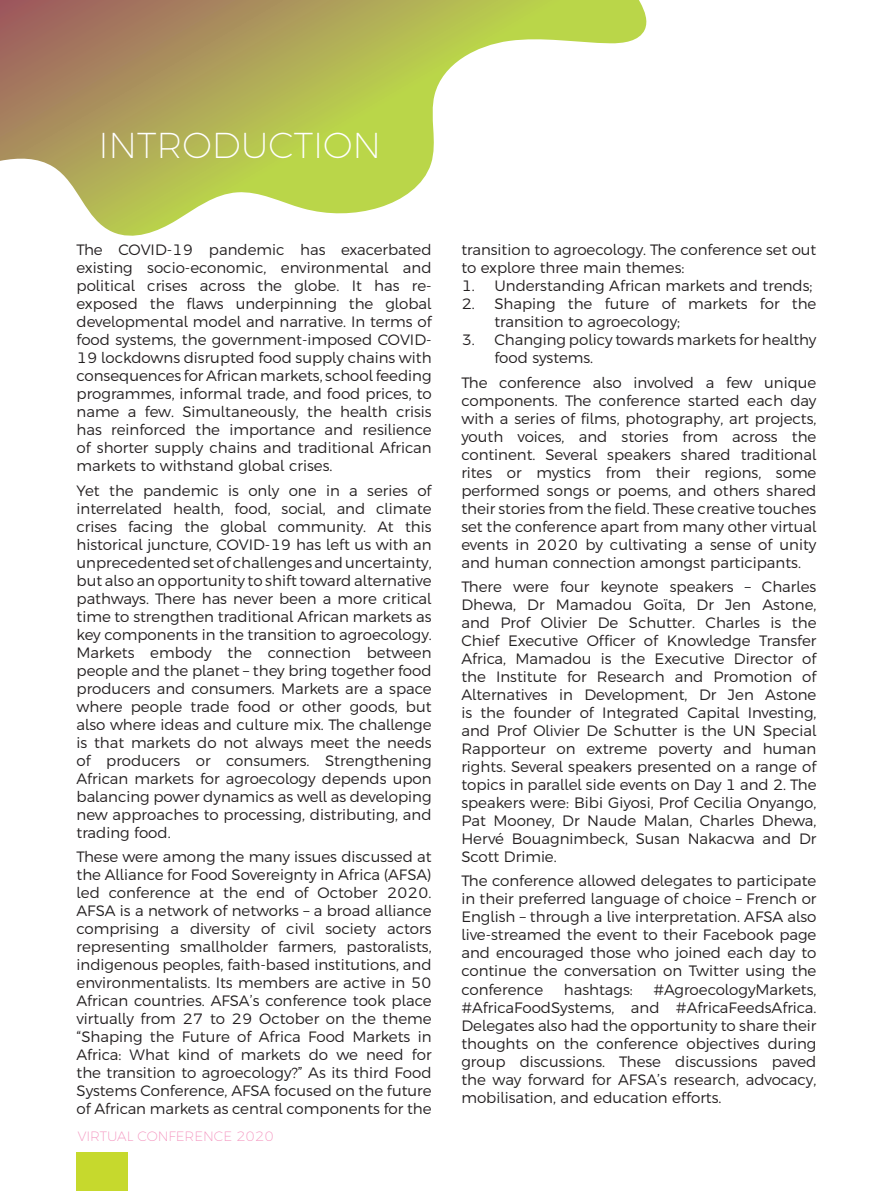
<style>
.page{position:relative;width:893px;height:1191px;background:#fff}
.page>*{position:absolute;margin:0;border:0;box-sizing:border-box;transform-origin:0 0}
.t1{font:200 36px "Argentum Sans";color:#fff}
.t2{font:300 15px/18px "Argentum Sans";color:#231f20;text-align:justify}
.t3{font:200 13.5px "Argentum Sans";color:#f390bc}
</style>
<div class="page">
<div style="left:77px;top:1152px;width:51px;height:39px;background:#c6d92d"></div>
<svg style="left:0;top:0;width:647px;height:236px"></svg>
<h1 class="t1" style="left:98px;top:119px;width:284px">INTRODUCTION</h1>
<p class="t2" style="left:77px;top:240px;width:357px">The COVID-19 pandemic has exacerbated existing socio-economic, environmental and political crises across the globe. It has re&shy;exposed the flaws underpinning the global developmental model and narrative. In terms of food systems, the government-imposed COVID-19 lockdowns disrupted food supply chains with consequences for African markets, school feeding programmes, informal trade, and food prices, to name a few. Simultaneously, the health crisis has reinforced the importance and resilience of shorter supply chains and traditional African markets to withstand global crises.</p>
<p class="t2" style="left:77px;top:481px;width:357px">Yet the pandemic is only one in a series of interrelated health, food, social, and climate crises facing the global community. At this historical juncture, COVID-19 has left us with an unprecedented set of challenges and uncertainty, but also an opportunity to shift toward alternative pathways. There has never been a more critical time to strengthen traditional African markets as key components in the transition to agroecology.<br>Markets embody the connection between people and the planet – they bring together food producers and consumers. Markets are a space where people trade food or other goods, but also where ideas and culture mix. The challenge is that markets do not always meet the needs of producers or consumers. Strengthening African markets for agroecology depends upon balancing power dynamics as well as developing new approaches to processing, distributing, and trading food.</p>
<p class="t2" style="left:77px;top:847px;width:357px">These were among the many issues discussed at the Alliance for Food Sovereignty in Africa (AFSA) led conference at the end of October 2020.<br>AFSA is a network of networks – a broad alliance comprising a diversity of civil society actors representing smallholder farmers, pastoralists, indigenous peoples, faith-based institutions, and environmentalists. Its members are active in 50<br>African countries. AFSA’s conference took place virtually from 27 to 29 October on the theme “Shaping the Future of Africa Food Markets in Africa: What kind of markets do we need for the transition to agroecology?” As its third Food Systems Conference, AFSA focused on the future of African markets as central components for the</p>
<p class="t3" style="left:78px;top:1126px;width:198px">VIRTUAL CONFERENCE 2020</p>
<p class="t2" style="left:461px;top:240px;width:357px">transition to agroecology. The conference set out to explore three main themes:</p>
<p class="t2" style="left:461px;top:276px;width:353px">1. Understanding African markets and trends;</p>
<p class="t2" style="left:494px;top:294px;width:324px;text-indent:-33px">2. Shaping the future of markets for the transition to agroecology;</p>
<p class="t2" style="left:494px;top:330px;width:324px;text-indent:-33px">3. Changing policy towards markets for healthy food systems.</p>
<p class="t2" style="left:461px;top:373px;width:357px">The conference also involved a few unique components. The conference started each day with a series of films, photography, art projects, youth voices, and stories from across the continent. Several speakers shared traditional rites or mystics from their regions, some performed songs or poems, and others shared their stories from the field. These creative touches set the conference apart from many other virtual events in 2020 by cultivating a sense of unity and human connection amongst participants.</p>
<p class="t2" style="left:461px;top:577px;width:357px">There were four keynote speakers – Charles Dhewa, Dr Mamadou Goïta, Dr Jen Astone, and Prof Olivier De Schutter. Charles is the Chief Executive Officer of Knowledge Transfer Africa, Mamadou is the Executive Director of the Institute for Research and Promotion of Alternatives in Development, Dr Jen Astone is the founder of Integrated Capital Investing, and Prof Olivier De Schutter is the UN Special Rapporteur on extreme poverty and human rights. Several speakers presented on a range of topics in parallel side events on Day 1 and 2. The speakers were: Bibi Giyosi, Prof Cecilia Onyango, Pat Mooney, Dr Naude Malan, Charles Dhewa, Hervé Bouagnimbeck, Susan Nakacwa and Dr Scott Drimie.</p>
<p class="t2" style="left:461px;top:872px;width:357px">The conference allowed delegates to participate in their preferred language of choice – French or English – through a live interpretation. AFSA also live-streamed the event to their Facebook page and encouraged those who joined each day to continue the conversation on Twitter using the conference</p>
<p class="t2" style="left:461px;top:980px;width:357px;text-indent:192px">#AgroecologyMarkets, #AfricaFoodSystems, and #AfricaFeedsAfrica.<br>Delegates also had the opportunity to share their thoughts on the conference objectives during group discussions. These discussions paved the way forward for AFSA’s research, advocacy, mobilisation, and education efforts.</p>
<p class="t2" style="left:564px;top:980px;width:70px">hashtags:</p>
</div>
